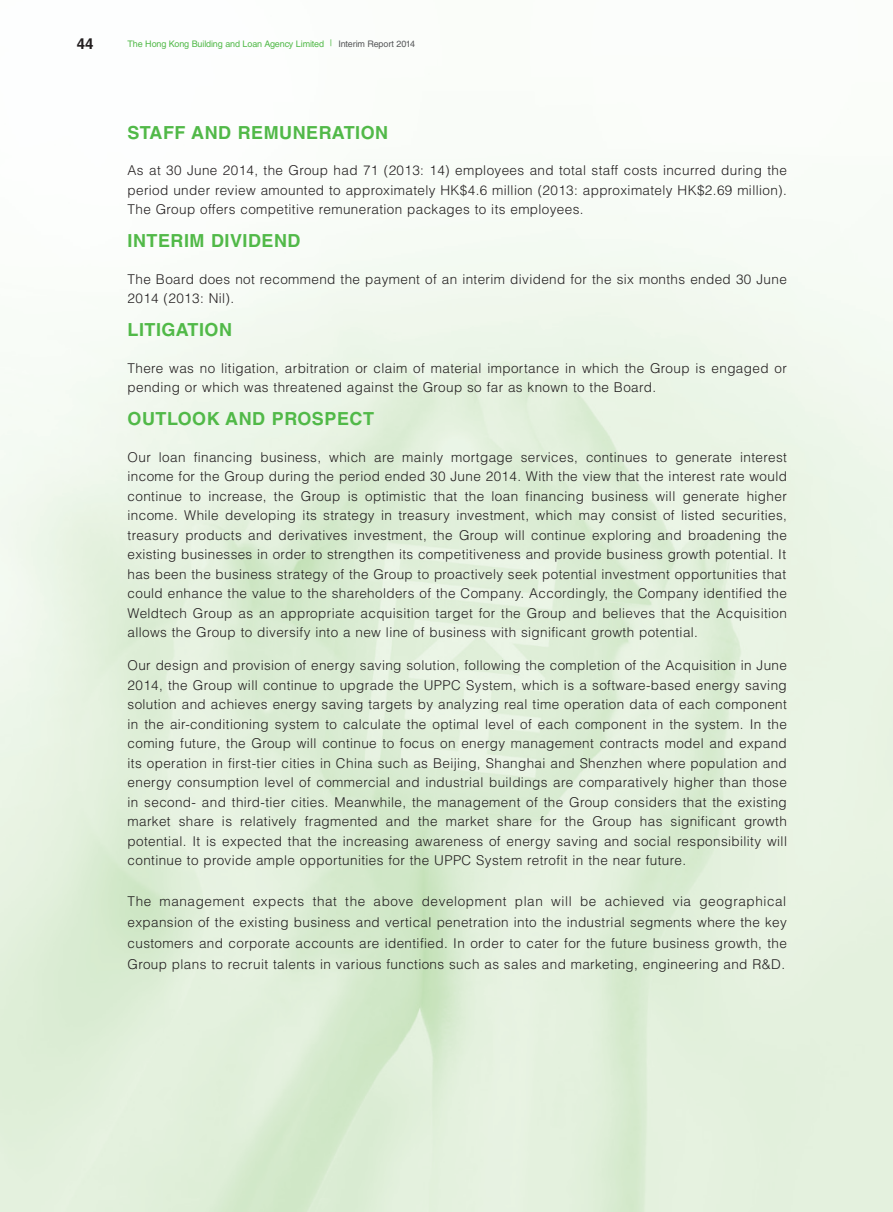
<style>
.page{position:relative;width:893px;height:1212px;background:#fff}
.page>*{position:absolute;margin:0;border:0;box-sizing:border-box;transform-origin:0 0}
.Heading_1{font:700 18px "Helvetica LT Std";letter-spacing:.03em;color:#51b948}
.t1{font:700 15px "Helvetica LT Std";color:#231f20}
.Body_Text{font:300 13.5px/19.5px "Helvetica LT Std";letter-spacing:.03em;color:#231f20;text-align:justify}
.t2{font:9px "Helvetica LT Std";letter-spacing:-.015em;color:#51b948}
.s1{color:#57585a}
</style>
<div class="page">
<p class="t1" style="left:77px;top:35px;width:18px">44</p>
<p class="t2" style="left:128px;top:39px;width:289px">The Hong Kong Building and Loan Agency Limited | <span class="s1">Interim Report 2014</span></p>
<p class="Heading_1" style="left:128px;top:121px;width:262px">STAFF AND REMUNERATION</p>
<p class="Body_Text" style="left:128px;top:160px;width:661px">As at 30 June 2014, the Group had 71 (2013: 14) employees and total staff costs incurred during the period under review amounted to approximately HK$4.6 million (2013: approximately HK$2.69 million).<br>The Group offers competitive remuneration packages to its employees.</p>
<p class="Heading_1" style="left:128px;top:230px;width:175px">INTERIM DIVIDEND</p>
<p class="Body_Text" style="left:128px;top:269px;width:661px">The Board does not recommend the payment of an interim dividend for the six months ended 30 June<br>2014 (2013: Nil).</p>
<p class="Heading_1" style="left:128px;top:319px;width:106px">LITIGATION</p>
<p class="Body_Text" style="left:128px;top:358px;width:661px">There was no litigation, arbitration or claim of material importance in which the Group is engaged or pending or which was threatened against the Group so far as known to the Board.</p>
<p class="Heading_1" style="left:128px;top:408px;width:248px">OUTLOOK AND PROSPECT</p>
<p class="Body_Text" style="left:128px;top:447px;width:661px">Our loan financing business, which are mainly mortgage services, continues to generate interest income for the Group during the period ended 30 June 2014. With the view that the interest rate would continue to increase, the Group is optimistic that the loan financing business will generate higher income. While developing its strategy in treasury investment, which may consist of listed securities, treasury products and derivatives investment, the Group will continue exploring and broadening the existing businesses in order to strengthen its competitiveness and provide business growth potential. It has been the business strategy of the Group to proactively seek potential investment opportunities that could enhance the value to the shareholders of the Company. Accordingly, the Company identified the Weldtech Group as an appropriate acquisition target for the Group and believes that the Acquisition allows the Group to diversify into a new line of business with significant growth potential.</p>
<p class="Body_Text" style="left:128px;top:655px;width:661px">Our design and provision of energy saving solution, following the completion of the Acquisition in June 2014, the Group will continue to upgrade the UPPC System, which is a software-based energy saving solution and achieves energy saving targets by analyzing real time operation data of each component in the air-conditioning system to calculate the optimal level of each component in the system. In the coming future, the Group will continue to focus on energy management contracts model and expand its operation in first-tier cities in China such as Beijing, Shanghai and Shenzhen where population and energy consumption level of commercial and industrial buildings are comparatively higher than those in second- and third-tier cities. Meanwhile, the management of the Group considers that the existing market share is relatively fragmented and the market share for the Group has significant growth potential. It is expected that the increasing awareness of energy saving and social responsibility will continue to provide ample opportunities for the UPPC System retrofit in the near future.</p>
<p class="Body_Text" style="left:128px;top:890px;width:661px;line-height:21px">The management expects that the above development plan will be achieved via geographical expansion of the existing business and vertical penetration into the industrial segments where the key customers and corporate accounts are identified. In order to cater for the future business growth, the Group plans to recruit talents in various functions such as sales and marketing, engineering and R&amp;D.</p>
</div>
